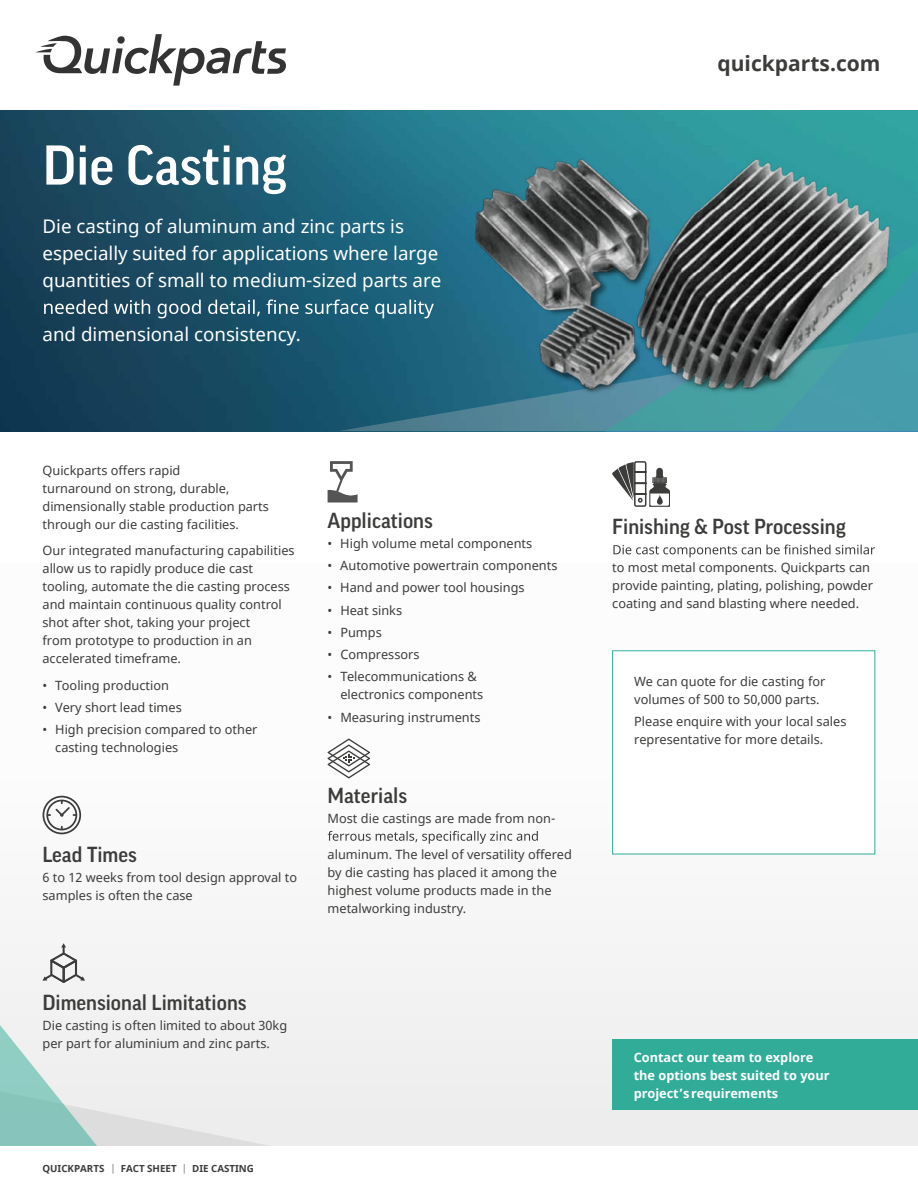
<style>
.page{position:relative;width:918px;height:1188px;background:#fff}
.page>*{position:absolute;margin:0;border:0;box-sizing:border-box;transform-origin:0 0}
.t1{font:500 54px "Good Pro";color:#fff}
.t2{font:500 21px "Good Pro";color:#3c3c3b}
.t3{font:700 21px "Noto Sans";color:#3c3c3b}
.t4{font:18.75px/27px "Noto Sans";color:#fff}
.t5{font:12.75px/18px "Noto Sans";color:#3c3c3b}
.t6{font:700 12.75px/18px "Noto Sans";color:#fff}
.t7{font:700 9.75px "Noto Sans";color:#3c3c3b}
.s1{color:#9d9d9c}
</style>
<div class="page">
<div style="left:0;top:563px;width:918px;height:582px;background:#fafafa"></div>
<div style="left:612px;top:1039px;width:306px;height:71px;background:#31ac99"></div>
<img style="left:0;top:111px;width:918px;height:321px">
<svg style="left:338px;top:270px;width:266px;height:161px;background:#296980"></svg>
<svg style="left:604px;top:397px;width:314px;height:35px;background:#479ba6"></svg>
<img style="left:446px;top:149px;width:472px;height:248px">
<svg style="left:43px;top:796px;width:38px;height:38px"></svg>
<svg style="left:0;top:943px;width:429px;height:202px"></svg>
<div style="left:613px;top:651px;width:262px;height:203px;background:#fff"></div>
<div style="left:612px;top:650px;width:263px;height:204px;border:1px solid #31ac99"></div>
<svg style="left:328px;top:461px;width:30px;height:42px"></svg>
<svg style="left:328px;top:739px;width:42px;height:39px"></svg>
<svg style="left:328px;top:831px;width:210px;height:13px"></svg>
<svg style="left:44px;top:300px;width:390px;height:18px;background:#487487"></svg>
<svg style="left:612px;top:461px;width:58px;height:46px"></svg>
<svg style="left:613px;top:545px;width:262px;height:12px"></svg>
<svg style="left:36px;top:34px;width:250px;height:52px"></svg>
<h1 class="t1" style="left:43px;top:135px;width:246px">Die Casting</h1>
<h3 class="t4" style="left:43px;top:213px;width:400px">Die casting of aluminum and zinc parts is especially suited for applications where large quantities of small to medium-sized parts are</h3>
<h3 class="t4" style="left:43px;top:321px;width:260px">and dimensional consistency.</h3>
<h2 class="t3" style="left:717px;top:49px;width:165px">quickparts.com</h2>
<p class="t5" style="left:43px;top:462px;width:228px">Quickparts offers rapid<br>turnaround on strong, durable, dimensionally stable production parts through our die casting facilities.</p>
<p class="t5" style="left:43px;top:542px;width:254px">Our integrated manufacturing capabilities allow us to rapidly produce die cast tooling, automate the die casting process and maintain continuous quality control shot after shot, taking your project<br>from prototype to production in an accelerated timeframe.</p>
<p class="t5" style="left:43px;top:677px;width:128px">• Tooling production</p>
<p class="t5" style="left:43px;top:699px;width:141px">• Very short lead times</p>
<p class="t5" style="left:55px;top:721px;width:204px;text-indent:-13px">• High precision compared to other casting technologies</p>
<h2 class="t2" style="left:43px;top:842px;width:96px">Lead Times</h2>
<p class="t5" style="left:43px;top:869px;width:256px">6 to 12 weeks from tool design approval to samples is often the case</p>
<h2 class="t2" style="left:328px;top:508px;width:107px">Applications</h2>
<p class="t5" style="left:328px;top:535px;width:206px">• High volume metal components</p>
<p class="t5" style="left:328px;top:557px;width:231px">• Automotive powertrain components</p>
<p class="t5" style="left:328px;top:579px;width:199px">• Hand and power tool housings</p>
<p class="t5" style="left:328px;top:601px;width:76px">• Heat sinks</p>
<p class="t5" style="left:328px;top:624px;width:56px">• Pumps</p>
<p class="t5" style="left:328px;top:646px;width:93px">• Compressors</p>
<p class="t5" style="left:340px;top:668px;width:144px;text-indent:-13px">• Telecommunications &amp; electronics components</p>
<p class="t5" style="left:328px;top:708px;width:154px">• Measuring instruments</p>
<h2 class="t2" style="left:328px;top:783px;width:81px">Materials</h2>
<p class="t5" style="left:328px;top:810px;width:229px">Most die castings are made from non-</p>
<p class="t5" style="left:328px;top:846px;width:246px">aluminum. The level of versatility offered by die casting has placed it among the highest volume products made in the metalworking industry.</p>
<h2 class="t2" style="left:43px;top:991px;width:206px">Dimensional Limitations</h2>
<p class="t5" style="left:43px;top:1017px;width:246px">Die casting is often limited to about 30kg per part for aluminium and zinc parts.</p>
<p class="t7" style="left:43px;top:1162px;width:213px">QUICKPARTS <span class="s1">|</span> FACT SHEET <span class="s1">|</span> DIE CASTING</p>
<h2 class="t2" style="left:612px;top:515px;width:235px">Finishing &amp; Post Processing</h2>
<p class="t5" style="left:612px;top:559px;width:262px">to most metal components. Quickparts can provide painting, plating, polishing, powder coating and sand blasting where needed.</p>
<p class="t5" style="left:634px;top:673px;width:193px">We can quote for die casting for volumes of 500 to 50,000 parts.</p>
<p class="t5" style="left:634px;top:713px;width:214px">Please enquire with your local sales representative for more details.</p>
<p class="t6" style="left:634px;top:1048px;width:197px">Contact our team to explore the options best suited to your project’s requirements</p>
</div>
